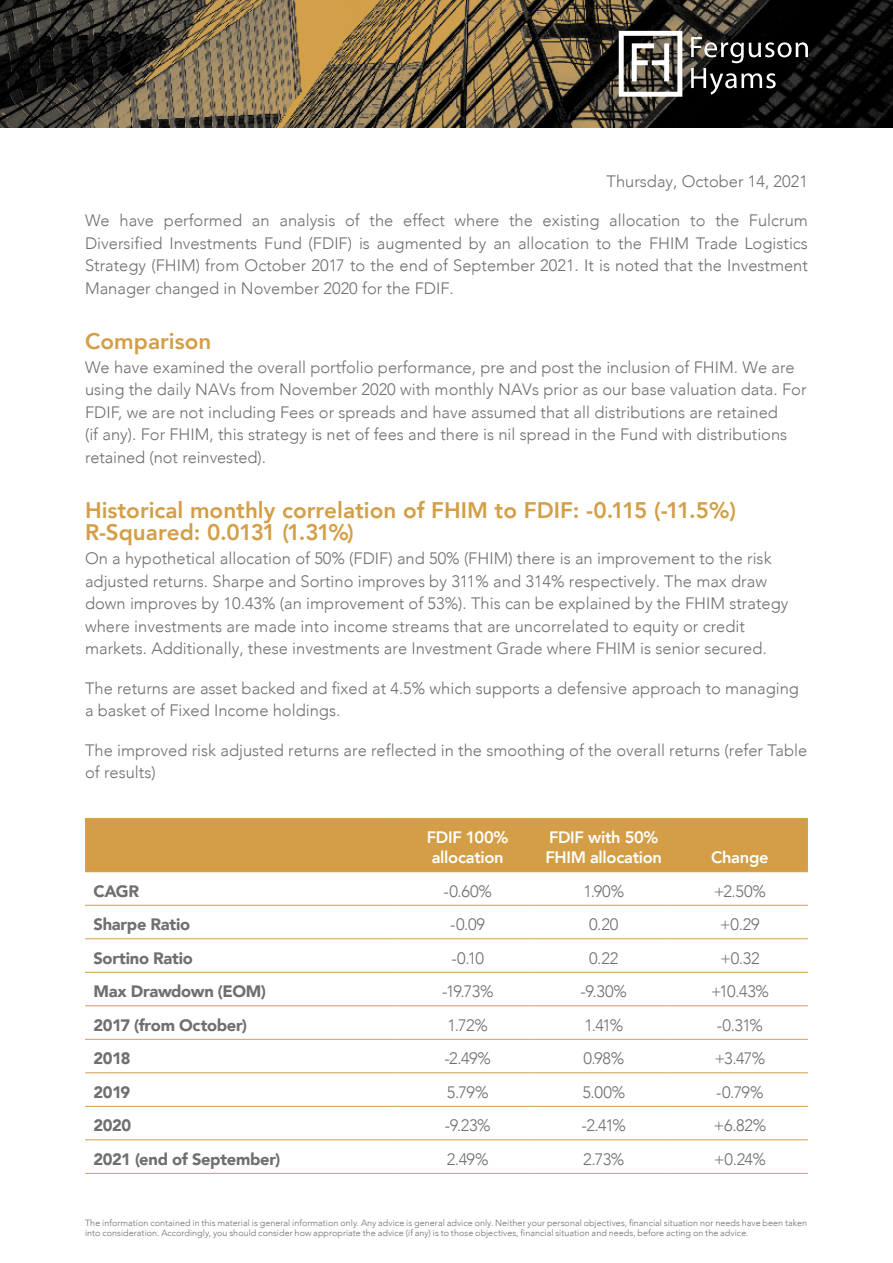
<style>
.page{position:relative;width:893px;height:1263px;background:#fff}
.page>*{position:absolute;margin:0;border:0;box-sizing:border-box;transform-origin:0 0}
.t1{font:800 22.5px/22.5px "Avenir";color:#d39e46}
.t2{font:300 16.5px/22.5px "Avenir";color:#706f6f}
.t3{font:900 16.5px "Avenir";letter-spacing:-.02em;color:#706f6f}
.t4{font:800 16.5px/19.8px "Avenir";letter-spacing:-.02em;color:#fff}
.t5{font:300 9px/10.8px "Avenir";letter-spacing:.005em;color:#706f6f}
</style>
<div class="page">
<img style="left:0;top:0;width:893px;height:128px">
<svg style="left:619px;top:31px;width:63px;height:66px"></svg>
<svg style="left:691px;top:37px;width:117px;height:58px;background:#333332"></svg>
<div style="left:85px;top:819px;width:723px;height:52px;background:#d39e46"></div>
<hr style="left:85px;top:818px;width:315px;height:1px;background:#d39e46">
<hr style="left:400px;top:818px;width:136px;height:1px;background:#d39e46">
<hr style="left:536px;top:818px;width:136px;height:1px;background:#d39e46">
<hr style="left:672px;top:818px;width:136px;height:1px;background:#d39e46">
<hr style="left:85px;top:871px;width:315px;height:1px;background:#d39e46">
<hr style="left:400px;top:871px;width:136px;height:1px;background:#d39e46">
<hr style="left:536px;top:871px;width:136px;height:1px;background:#d39e46">
<hr style="left:672px;top:871px;width:136px;height:1px;background:#d39e46">
<hr style="left:85px;top:905px;width:315px;height:1px;background:#d39e46">
<hr style="left:400px;top:905px;width:136px;height:1px;background:#d39e46">
<hr style="left:536px;top:905px;width:136px;height:1px;background:#d39e46">
<hr style="left:672px;top:905px;width:136px;height:1px;background:#d39e46">
<hr style="left:85px;top:938px;width:315px;height:1px;background:#d39e46">
<hr style="left:400px;top:938px;width:136px;height:1px;background:#d39e46">
<hr style="left:536px;top:938px;width:136px;height:1px;background:#d39e46">
<hr style="left:672px;top:938px;width:136px;height:1px;background:#d39e46">
<hr style="left:85px;top:972px;width:315px;height:1px;background:#d39e46">
<hr style="left:400px;top:972px;width:136px;height:1px;background:#d39e46">
<hr style="left:536px;top:972px;width:136px;height:1px;background:#d39e46">
<hr style="left:672px;top:972px;width:136px;height:1px;background:#d39e46">
<hr style="left:85px;top:1005px;width:315px;height:1px;background:#d39e46">
<hr style="left:400px;top:1005px;width:136px;height:1px;background:#d39e46">
<hr style="left:536px;top:1005px;width:136px;height:1px;background:#d39e46">
<hr style="left:672px;top:1005px;width:136px;height:1px;background:#d39e46">
<hr style="left:85px;top:1039px;width:315px;height:1px;background:#d39e46">
<hr style="left:400px;top:1039px;width:136px;height:1px;background:#d39e46">
<hr style="left:536px;top:1039px;width:136px;height:1px;background:#d39e46">
<hr style="left:672px;top:1039px;width:136px;height:1px;background:#d39e46">
<hr style="left:85px;top:1072px;width:315px;height:1px;background:#d39e46">
<hr style="left:400px;top:1072px;width:136px;height:1px;background:#d39e46">
<hr style="left:536px;top:1072px;width:136px;height:1px;background:#d39e46">
<hr style="left:672px;top:1072px;width:136px;height:1px;background:#d39e46">
<hr style="left:85px;top:1106px;width:315px;height:1px;background:#d39e46">
<hr style="left:400px;top:1106px;width:136px;height:1px;background:#d39e46">
<hr style="left:536px;top:1106px;width:136px;height:1px;background:#d39e46">
<hr style="left:672px;top:1106px;width:136px;height:1px;background:#d39e46">
<hr style="left:85px;top:1139px;width:315px;height:1px;background:#d39e46">
<hr style="left:400px;top:1139px;width:136px;height:1px;background:#d39e46">
<hr style="left:536px;top:1139px;width:136px;height:1px;background:#d39e46">
<hr style="left:672px;top:1139px;width:136px;height:1px;background:#d39e46">
<hr style="left:85px;top:1173px;width:315px;height:1px;background:#d39e46">
<hr style="left:400px;top:1173px;width:136px;height:1px;background:#d39e46">
<hr style="left:536px;top:1173px;width:136px;height:1px;background:#d39e46">
<hr style="left:672px;top:1173px;width:136px;height:1px;background:#d39e46">
<p class="t2" style="left:607px;top:170px;width:203px">Thursday, October 14, 2021</p>
<p class="t2" style="left:85px;top:209px;width:724px;text-align:justify">We have performed an analysis of the effect where the existing allocation to the Fulcrum Diversified Investments Fund (FDIF) is augmented by an allocation to the FHIM Trade Logistics Strategy (FHIM) from October 2017 to the end of September 2021. It is noted that the Investment Manager changed in November 2020 for the FDIF.</p>
<h1 class="t1" style="left:85px;top:330px;width:128px">Comparison</h1>
<p class="t2" style="left:85px;top:356px;width:723px">We have examined the overall portfolio performance, pre and post the inclusion of FHIM. We are using the daily NAVs from November 2020 with monthly NAVs prior as our base valuation data. For FDIF, we are not including Fees or spreads and have assumed that all distributions are retained<br>(if any). For FHIM, this strategy is net of fees and there is nil spread in the Fund with distributions retained (not reinvested).</p>
<h1 class="t1" style="left:85px;top:499px;width:653px">Historical monthly correlation of FHIM to FDIF: -0.115 (-11.5%)<br>R-Squared: 0.0131 (1.31%)</h1>
<p class="t2" style="left:85px;top:547px;width:705px">On a hypothetical allocation of 50% (FDIF) and 50% (FHIM) there is an improvement to the risk adjusted returns. Sharpe and Sortino improves by 311% and 314% respectively. The max draw down improves by 10.43% (an improvement of 53%). This can be explained by the FHIM strategy where investments are made into income streams that are uncorrelated to equity or credit markets. Additionally, these investments are Investment Grade where FHIM is senior secured.</p>
<p class="t2" style="left:85px;top:677px;width:715px">The returns are asset backed and fixed at 4.5% which supports a defensive approach to managing a basket of Fixed Income holdings.</p>
<p class="t2" style="left:85px;top:739px;width:724px">The improved risk adjusted returns are reflected in the smoothing of the overall returns (refer Table of results)</p>
<p class="t4" style="left:427px;top:828px;width:83px">FDIF 100% allocation</p>
<p class="t4" style="left:546px;top:828px;width:118px">FDIF with 50%<br>FHIM allocation</p>
<p class="t4" style="left:711px;top:848px;width:59px">Change</p>
<p class="t3" style="left:94px;top:877px;width:47px">CAGR</p>
<p class="t2" style="left:444px;top:880px;width:50px">-0.60%</p>
<p class="t2" style="left:583px;top:880px;width:42px">1.90%</p>
<p class="t2" style="left:714px;top:880px;width:53px">+2.50%</p>
<p class="t3" style="left:94px;top:910px;width:98px">Sharpe Ratio</p>
<p class="t2" style="left:450px;top:913px;width:36px">-0.09</p>
<p class="t2" style="left:589px;top:913px;width:31px">0.20</p>
<p class="t2" style="left:720px;top:913px;width:41px">+0.29</p>
<p class="t3" style="left:94px;top:944px;width:101px">Sortino Ratio</p>
<p class="t2" style="left:451px;top:947px;width:34px">-0.10</p>
<p class="t2" style="left:589px;top:947px;width:31px">0.22</p>
<p class="t2" style="left:720px;top:947px;width:41px">+0.32</p>
<p class="t3" style="left:94px;top:977px;width:174px">Max Drawdown (EOM)</p>
<p class="t2" style="left:442px;top:980px;width:53px">-19.73%</p>
<p class="t2" style="left:581px;top:980px;width:48px">-9.30%</p>
<p class="t2" style="left:711px;top:980px;width:60px">+10.43%</p>
<p class="t3" style="left:94px;top:1011px;width:155px">2017 (from October)</p>
<p class="t2" style="left:447px;top:1014px;width:42px">1.72%</p>
<p class="t2" style="left:584px;top:1014px;width:40px">1.41%</p>
<p class="t2" style="left:717px;top:1014px;width:48px">-0.31%</p>
<p class="t3" style="left:94px;top:1044px;width:38px">2018</p>
<p class="t2" style="left:444px;top:1047px;width:48px">-2.49%</p>
<p class="t2" style="left:583px;top:1047px;width:42px">0.98%</p>
<p class="t2" style="left:715px;top:1047px;width:52px">+3.47%</p>
<p class="t3" style="left:94px;top:1078px;width:38px">2019</p>
<p class="t2" style="left:447px;top:1081px;width:43px">5.79%</p>
<p class="t2" style="left:582px;top:1081px;width:44px">5.00%</p>
<p class="t2" style="left:716px;top:1081px;width:49px">-0.79%</p>
<p class="t3" style="left:94px;top:1111px;width:39px">2020</p>
<p class="t2" style="left:445px;top:1114px;width:47px">-9.23%</p>
<p class="t2" style="left:582px;top:1114px;width:46px">-2.41%</p>
<p class="t2" style="left:713px;top:1114px;width:54px">+6.82%</p>
<p class="t3" style="left:94px;top:1145px;width:188px">2021 (end of September)</p>
<p class="t2" style="left:447px;top:1148px;width:43px">2.49%</p>
<p class="t2" style="left:583px;top:1148px;width:43px">2.73%</p>
<p class="t2" style="left:714px;top:1148px;width:53px">+0.24%</p>
<p class="t5" style="left:85px;top:1217px;width:724px">The information contained in this material is general information only. Any advice is general advice only. Neither your personal objectives, financial situation nor needs have been taken into consideration. Accordingly, you should consider how appropriate the advice (if any) is to those objectives, financial situation and needs, before acting on the advice.</p>
</div>
